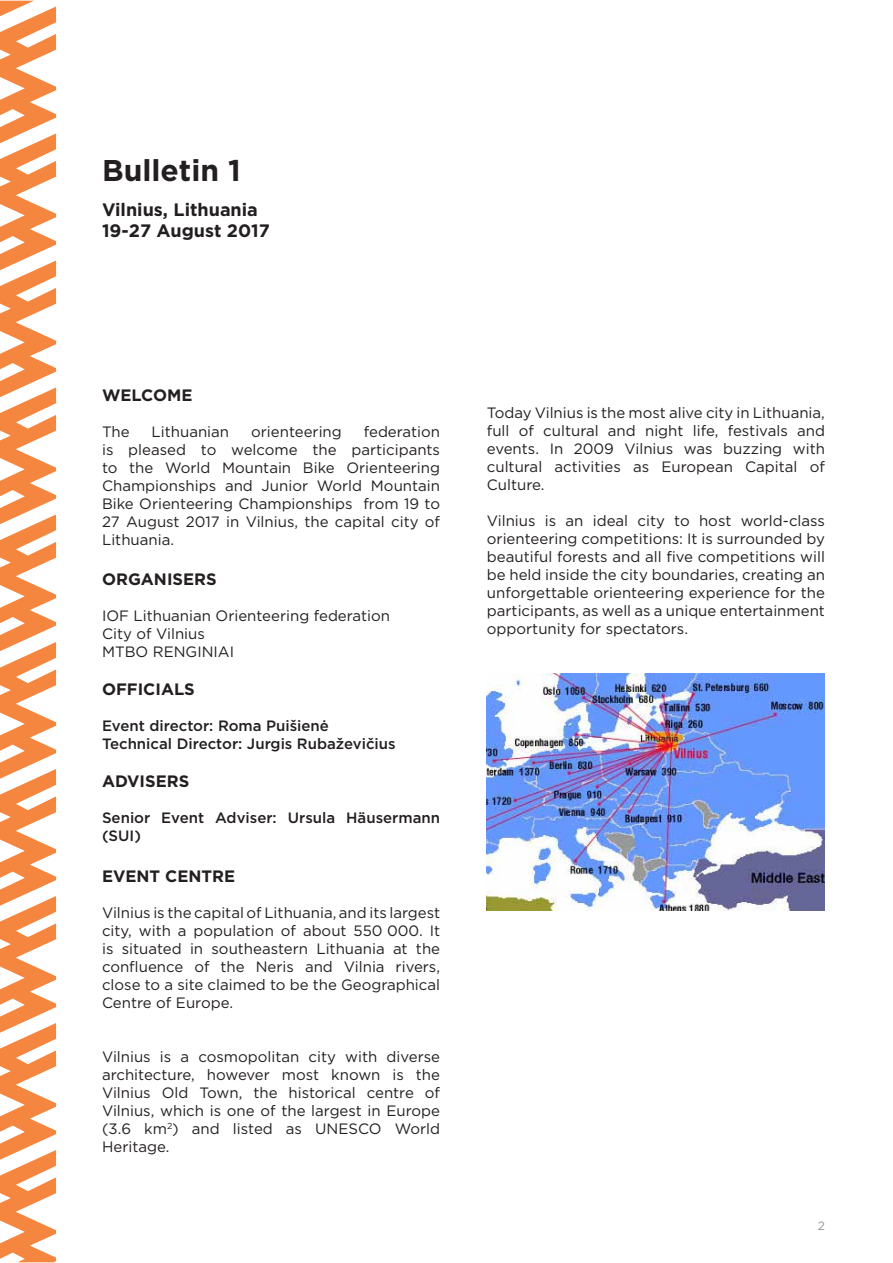
<style>
.page{position:relative;width:893px;height:1263px;background:#fff}
.page>*{position:absolute;margin:0;border:0;box-sizing:border-box;transform-origin:0 0}
.t1{font:700 30px "Gotham";color:#231f20}
.t2{font:700 18px/21.6px "Gotham";color:#231f20}
.t3{font:700 16.5px "Gotham";color:#231f20}
.t4{font:15px/18px "Gotham";color:#231f20;text-align:justify}
.t5{font:500 15px/18px "Gotham";color:#231f20}
.t6{font:12px "Gotham";color:#939598}
</style>
<div class="page">
<img style="left:487px;top:673px;width:338px;height:238px">
<svg style="left:0;top:1px;width:56px;height:1261px"></svg>
<h1 class="t1" style="left:102px;top:151px;width:140px">Bulletin 1</h1>
<p class="t2" style="left:102px;top:199px;width:169px">Vilnius, Lithuania<br>19-27 August 2017</p>
<p class="t3" style="left:102px;top:385px;width:92px">WELCOME</p>
<p class="t4" style="left:102px;top:423px;width:29px">The</p>
<p class="t4" style="left:152px;top:423px;width:79px">Lithuanian</p>
<p class="t4" style="left:251px;top:423px;width:92px">orienteering</p>
<p class="t4" style="left:102px;top:423px;width:340px;text-indent:262px">federation is pleased to welcome the participants to the World Mountain Bike Orienteering Championships and Junior World Mountain Bike Orienteering Championships from 19 to 27 August 2017 in Vilnius, the capital city of Lithuania.</p>
<p class="t3" style="left:102px;top:568px;width:116px">ORGANISERS</p>
<p class="t4" style="left:102px;top:606px;width:290px;text-align:left">IOF Lithuanian Orienteering federation<br>City of Vilnius<br>MTBO RENGINIAI</p>
<p class="t3" style="left:102px;top:678px;width:94px">OFFICIALS</p>
<p class="t5" style="left:102px;top:716px;width:295px">Event director: Roma Puišienė<br>Technical Director: Jurgis Rubaževičius</p>
<p class="t3" style="left:102px;top:770px;width:89px">ADVISERS</p>
<p class="t5" style="left:102px;top:808px;width:340px">Senior Event Adviser: Ursula Häusermann (SUI)</p>
<p class="t3" style="left:102px;top:865px;width:135px">EVENT CENTRE</p>
<p class="t4" style="left:102px;top:903px;width:340px">Vilnius is the capital of Lithuania, and its largest city, with a population of about 550 000. It is situated in southeastern Lithuania at the confluence of the Neris and Vilnia rivers, close to a site claimed to be the Geographical Centre of Europe.</p>
<p class="t4" style="left:102px;top:1047px;width:340px">Vilnius is a cosmopolitan city with diverse architecture, however most known is the Vilnius Old Town, the historical centre of Vilnius, which is one of the largest in Europe (3.6 km<sup>2</sup>) and listed as UNESCO World Heritage.</p>
<p class="t4" style="left:487px;top:403px;width:340px">Today Vilnius is the most alive city in Lithuania, full of cultural and night life, festivals and events. In 2009 Vilnius was buzzing with cultural activities as European Capital of Culture.</p>
<p class="t4" style="left:487px;top:511px;width:340px">Vilnius is an ideal city to host world-class orienteering competitions: It is surrounded by beautiful forests and all five competitions will be held inside the city boundaries, creating an unforgettable orienteering experience for the participants, as well as a unique entertainment opportunity for spectators.</p>
<p class="t6" style="left:818px;top:1218px;width:9px">2</p>
</div>
